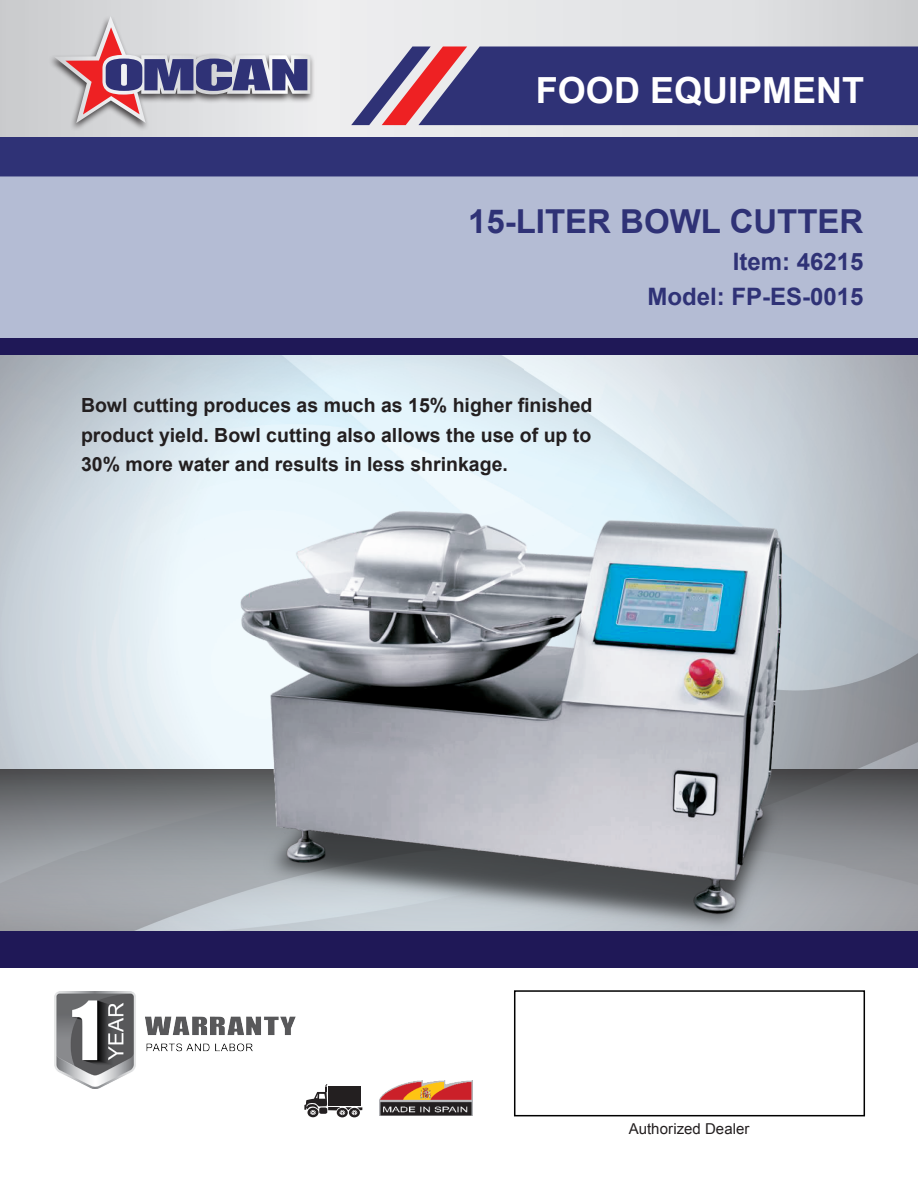
<style>
.page{position:relative;width:918px;height:1188px;background:#fff}
.page>*{position:absolute;margin:0;border:0;box-sizing:border-box;transform-origin:0 0}
.t1{font:700 36px "Arial";color:#fff}
.t2{font:700 33px "Arial";color:#2f3276}
.t3{font:700 24px "Arial";color:#2f3276}
.t4{font:700 19.5px/29.4px "Arial";color:#231f20;text-align:justify}
.t5{font:15px "Arial";letter-spacing:.005em;color:#231f20}
</style>
<div class="page">
<svg style="left:0;top:0;width:918px;height:137px"></svg>
<div style="left:0;top:137px;width:918px;height:39px;background:#2f3276"></div>
<svg style="left:351px;top:46px;width:567px;height:79px"></svg>
<div style="left:48px;top:14px;width:268px;height:117px;background:#231f20;opacity:.8"></div>
<svg style="left:54px;top:16px;width:256px;height:107px"></svg>
<img style="left:0;top:354px;width:918px;height:656px">
<div style="left:0;top:176px;width:918px;height:162px;background:#b4bcd4"></div>
<div style="left:0;top:338px;width:918px;height:16px;background:#1f1857"></div>
<div style="left:514px;top:990px;width:351px;height:126px;border:2px solid #000"></div>
<div style="left:307px;top:1108px;width:12px;height:9px;background:#231f20;border-radius:50%"></div>
<svg style="left:337px;top:1108px;width:11px;height:9px"></svg>
<svg style="left:349px;top:1108px;width:11px;height:9px"></svg>
<svg style="left:304px;top:1084px;width:58px;height:31px"></svg>
<img style="left:379px;top:1080px;width:93px;height:35px">
<svg style="left:0;top:770px;width:918px;height:161px"></svg>
<div style="left:0;top:945px;width:68px;height:67px;background:#fff"></div>
<div style="left:0;top:931px;width:918px;height:36px;background:#1f1857"></div>
<img style="left:222px;top:460px;width:594px;height:471px">
<img style="left:54px;top:991px;width:243px;height:98px">
<p class="t1" style="left:536px;top:67px;width:330px">FOOD EQUIPMENT</p>
<p class="t2" style="left:468px;top:200px;width:397px">15-LITER BOWL CUTTER</p>
<p class="t3" style="left:733px;top:246px;width:132px">Item: 46215</p>
<p class="t3" style="left:647px;top:280px;width:218px">Model: FP-ES-0015</p>
<p class="t4" style="left:81px;top:391px;width:513px">Bowl cutting produces as much as 15% higher finished product yield. Bowl cutting also allows the use of up to 30% more water and results in less shrinkage.</p>
<p class="t5" style="left:629px;top:1119px;width:122px">Authorized Dealer</p>
</div>
